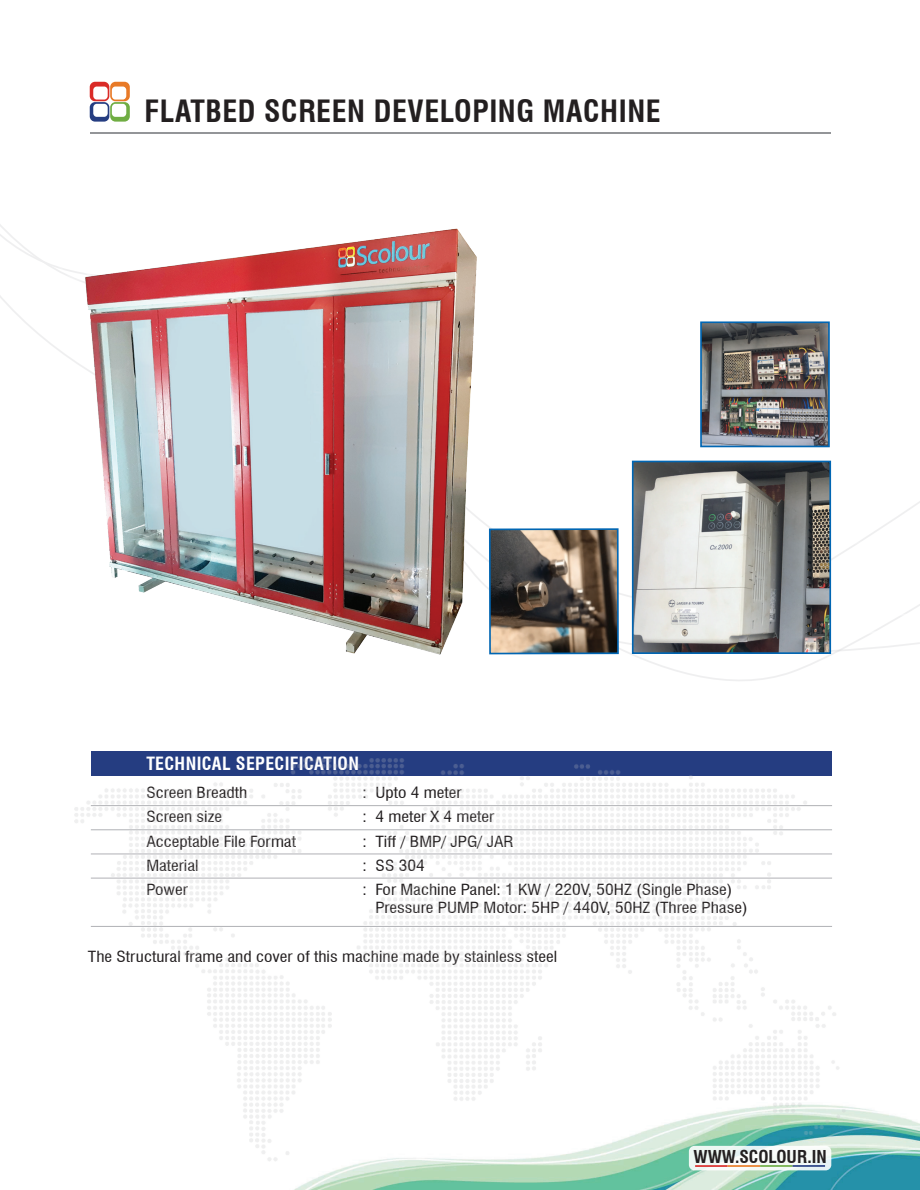
<style>
.page{position:relative;width:920px;height:1190px;background:#fff}
.page>*{position:absolute;margin:0;border:0;box-sizing:border-box;transform-origin:0 0}
.t1{font:700 condensed 30px "Swiss 721 BT";letter-spacing:.02em;color:#231f20}
.t2{font:700 condensed 17.85px "Swiss 721 BT";letter-spacing:.02em;color:#fff}
.t3{font:700 condensed 17.4px "Swiss 721 BT";color:#231f20}
.t4{font:condensed 15px/18.1px "Swiss 721 BT";color:#231f20;scale:1.16 1}
</style>
<div class="page">
<img style="left:294px;top:1106px;width:625px;height:84px">
<div style="left:688px;top:1145px;width:143px;height:25px;background:linear-gradient(to right,#f7fbf7,#f0f7f7);border-radius:6px"></div>
<hr style="left:695px;top:1165px;width:32px;height:1px;background:#da2826">
<hr style="left:727px;top:1165px;width:33px;height:1px;background:#e97a24">
<hr style="left:760px;top:1165px;width:32px;height:1px;background:#6ead43">
<hr style="left:792px;top:1165px;width:33px;height:1px;background:#243c82">
<img style="left:703px;top:324px;width:123px;height:120px">
<div style="left:700px;top:321px;width:129px;height:126px;border:2px solid #0166b3"></div>
<img style="left:635px;top:463px;width:193px;height:188px">
<div style="left:632px;top:460px;width:199px;height:194px;border:2px solid #0166b3"></div>
<img style="left:502px;top:531px;width:113px;height:120px">
<div style="left:489px;top:528px;width:129px;height:126px;border:2px solid #0166b3"></div>
<svg style="left:90px;top:82px;width:40px;height:40px"></svg>
<hr style="left:90px;top:132px;width:740px;height:2px;background:#939598">
<div style="left:91px;top:751px;width:741px;height:24px;background:#253d81"></div>
<img style="left:68px;top:228px;width:434px;height:427px">
<img style="left:74px;top:758px;width:771px;height:403px">
<h1 class="t1" style="left:144px;top:93px;width:517px">FLATBED SCREEN DEVELOPING MACHINE</h1>
<p class="t2" style="left:146px;top:752px;width:214px">TECHNICAL SEPECIFICATION</p>
<p class="t4" style="left:146px;top:784px;width:88px">Screen Breadth</p>
<p class="t4" style="left:362px;top:784px;width:87px">: Upto 4 meter</p>
<p class="t4" style="left:146px;top:808px;width:67px">Screen size</p>
<p class="t4" style="left:362px;top:808px;width:115px">: 4 meter X 4 meter</p>
<p class="t4" style="left:146px;top:832px;width:130px">Acceptable File Format</p>
<p class="t4" style="left:362px;top:832px;width:132px">: Tiff / BMP/ JPG/ JAR</p>
<p class="t4" style="left:146px;top:856px;width:47px">Material</p>
<p class="t4" style="left:362px;top:856px;width:55px">: SS 304</p>
<p class="t4" style="left:146px;top:880px;width:37px">Power</p>
<p class="t4" style="left:375px;top:880px;width:322px;text-indent:-13px">: For Machine Panel: 1 KW / 220V, 50HZ (Single Phase)<br>Pressure PUMP Motor: 5HP / 440V, 50HZ (Three Phase)</p>
<p class="t4" style="left:88px;top:947px;width:406px">The Structural frame and cover of this machine made by stainless steel</p>
<p class="t3" style="left:693px;top:1145px;width:135px">WWW.SCOLOUR.IN</p>
</div>
